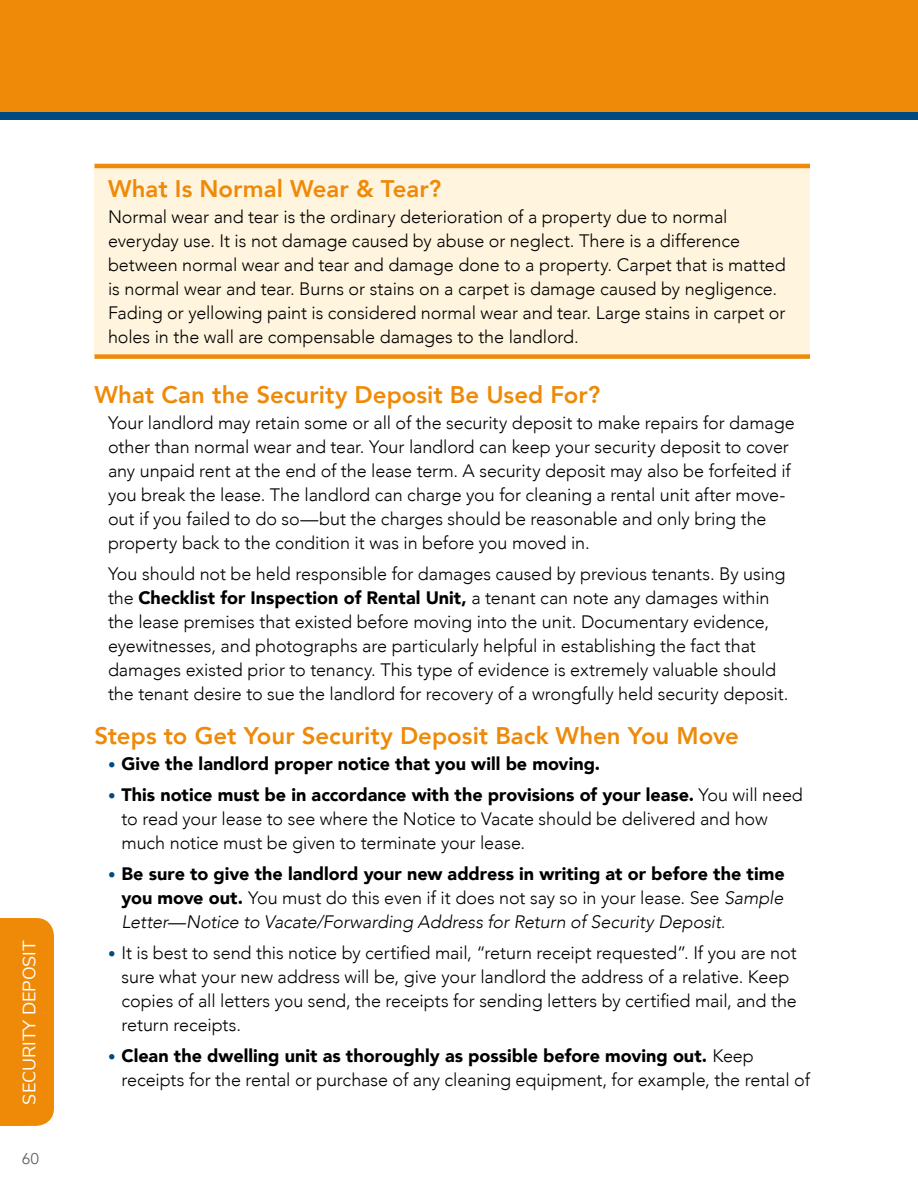
<style>
.page{position:relative;width:918px;height:1188px;background:#fff}
.page>*{position:absolute;margin:0;border:0;box-sizing:border-box;transform-origin:0 0}
.t1{font:800 24px "Avenir";color:#ee8a08}
.t2{font:300 18px/24px "Avenir";letter-spacing:-.005em;color:#000}
.t3{font:900 18px/24px "Avenir";color:#000;text-align:justify}
.t4{font:18px "Nunito Sans";letter-spacing:-.005em;color:#fff}
.t5{font:15.6px "Avenir";color:#626160}
.s1{font-weight:900}
.s2{font-size:15px;color:#004a81}
.s3{font-weight:900;font-size:15px;color:#004a81}
.s4{font-weight:300;font-size:15px;color:#004a81}
.s5{font-weight:300}
.s6{font-weight:300;font-style:italic}
</style>
<div class="page">
<div style="left:94px;top:166px;width:716px;height:191px;background:#fff4de"></div>
<div style="left:94px;top:354px;width:716px;height:5px;background:#ee8a08"></div>
<hr style="left:94px;top:164px;width:716px;height:4px;background:#ee8a08">
<div style="left:0;top:918px;width:54px;height:208px;background:#ee8a08"></div>
<div style="left:0;top:0;width:918px;height:115px;background:#ee8a08"></div>
<div style="left:0;top:112px;width:918px;height:8px;background:#004a81"></div>
<hr style="left:917px;top:0;width:1px;height:115px;background:#ee8a08">
<p class="t4" style="left:16px;top:1105px;width:166px;rotate:-90deg">SECURITY DEPOSIT</p>
<p class="t5" style="left:22px;top:1149px;width:19px">60</p>
<h1 class="t1" style="left:108px;top:170px;width:335px">What Is Normal Wear &amp; Tear?</h1>
<p class="t2" style="left:108px;top:205px;width:679px">Normal wear and tear is the ordinary deterioration of a property due to normal everyday use. It is not damage caused by abuse or neglect. There is a difference between normal wear and tear and damage done to a property. Carpet that is matted is normal wear and tear. Burns or stains on a carpet is damage caused by negligence.<br>Fading or yellowing paint is considered normal wear and tear. Large stains in carpet or holes in the wall are compensable damages to the landlord.</p>
<h1 class="t1" style="left:94px;top:376px;width:507px">What Can the Security Deposit Be Used For?</h1>
<p class="t2" style="left:108px;top:411px;width:688px">Your landlord may retain some or all of the security deposit to make repairs for damage other than normal wear and tear. Your landlord can keep your security deposit to cover any unpaid rent at the end of the lease term. A security deposit may also be forfeited if you break the lease. The landlord can charge you for cleaning a rental unit after move&shy;out if you failed to do so—but the charges should be reasonable and only bring the property back to the condition it was in before you moved in.</p>
<p class="t2" style="left:108px;top:562px;width:682px">You should not be held responsible for damages caused by previous tenants. By using the <span class="s1">Checklist for Inspection of Rental Unit,</span> a tenant can note any damages within the lease premises that existed before moving into the unit. Documentary evidence, eyewitnesses, and photographs are particularly helpful in establishing the fact that damages existed prior to tenancy. This type of evidence is extremely valuable should the tenant desire to sue the landlord for recovery of a wrongfully held security deposit.</p>
<h1 class="t1" style="left:94px;top:717px;width:646px">Steps to Get Your Security Deposit Back When You Move</h1>
<p class="t3" style="left:108px;top:751px;width:494px"><span class="s2">•</span> Give the landlord proper notice that you will be moving.</p>
<p class="t2" style="left:122px;top:782px;width:683px;text-indent:-14px"><span class="s3">•</span> <span class="s1">This notice must be in accordance with the provisions of your lease.</span> You will need to read your lease to see where the Notice to Vacate should be delivered and how much notice must be given to terminate your lease.</p>
<p class="t3" style="left:122px;top:861px;width:665px;text-indent:-14px"><span class="s4">•</span> Be sure to give the landlord your new address in writing at or before the time you move out. <span class="s5">You must do this even if it does not say so in your lease. See</span> <span class="s6">Sample Letter—Notice to Vacate/Forwarding Address for Return of Security Deposit.</span></p>
<p class="t2" style="left:122px;top:940px;width:677px;text-indent:-14px"><span class="s2">•</span> It is best to send this notice by certified mail, “return receipt requested”. If you are not sure what your new address will be, give your landlord the address of a relative. Keep copies of all letters you send, the receipts for sending letters by certified mail, and the return receipts.</p>
<p class="t2" style="left:122px;top:1043px;width:690px;text-indent:-14px"><span class="s3">•</span> <span class="s1">Clean the dwelling unit as thoroughly as possible before moving out.</span> Keep receipts for the rental or purchase of any cleaning equipment, for example, the rental of</p>
</div>
